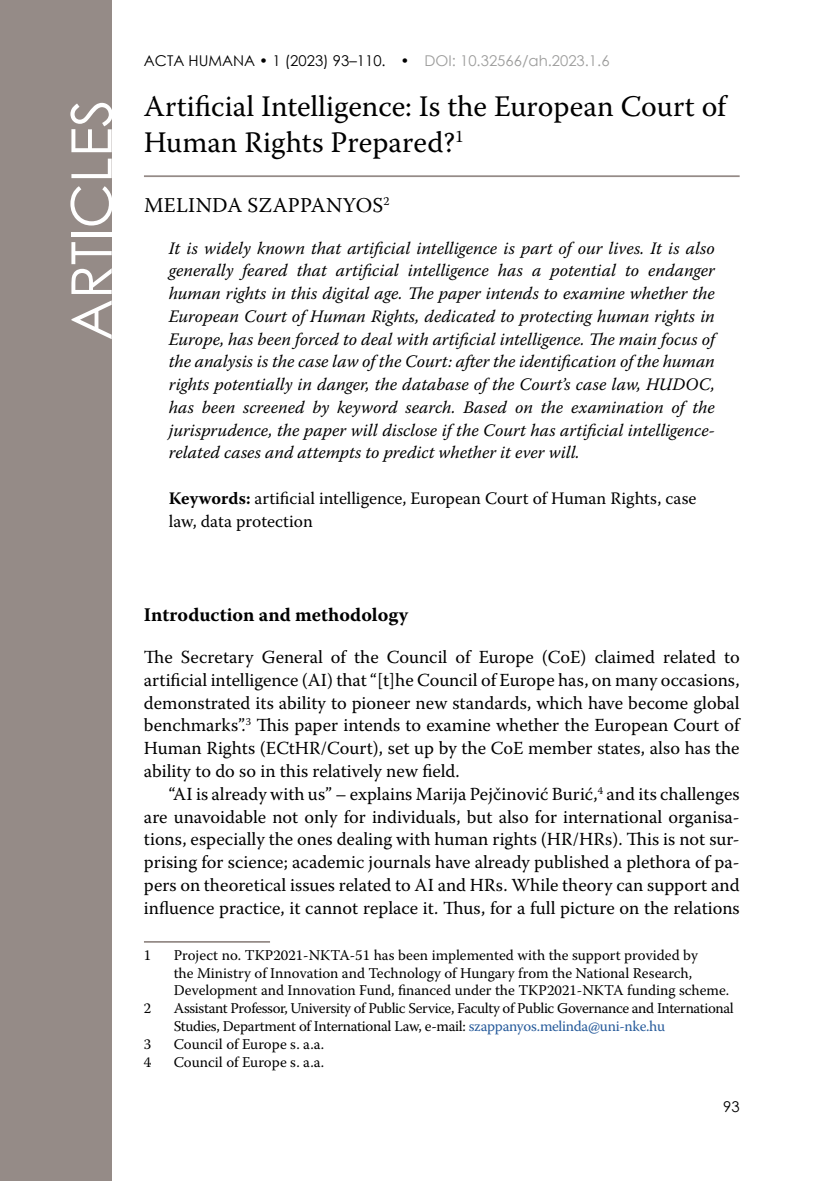
<style>
.page{position:relative;width:834px;height:1181px;background:#fff}
.page>*{position:absolute;margin:0;border:0;box-sizing:border-box;transform-origin:0 0}
.t1{font:56px "Century Gothic";color:#fff}
.t2{font:29.75px/35.7px "Warnock Pro";color:#000}
.t3{font:21px "Warnock Pro";letter-spacing:.015em;color:#000}
.t4{font:700 19.25px "Warnock Pro";color:#000}
.t5{font:18.38px/22.8px "Warnock Pro";color:#000;text-align:justify}
.t6{font:italic 17.5px/22.8px "Warnock Pro";color:#000;text-align:justify}
.t7{font:17.5px/22.8px "Warnock Pro";letter-spacing:-.01em;color:#000}
.t8{font:14.88px/17.8px "Warnock Pro";color:#000}
.t9{font:14.88px/17.8px "Warnock Pro";letter-spacing:-.025em;color:#000}
.t10{font:14.88px "Century Gothic";color:#000}
.s1{color:#9d9d9c}
.s2{font-weight:700}
.s3{color:#275b9b}
</style>
<div class="page">
<div style="left:0;top:0;width:112px;height:1181px;background:#958b87"></div>
<hr style="left:144px;top:175px;width:595px;height:2px;background:#958b87">
<hr style="left:144px;top:941px;width:126px;height:1px;background:#958b87">
<p class="t10" style="left:144px;top:50px;width:467px">ACTA HUMANA • 1 (2023) 93–110. • <span class="s1">DOI: 10.32566/ah.2023.1.6</span></p>
<h1 class="t1" style="left:52px;top:340px;width:243px;rotate:-90deg">ARTICLES</h1>
<h2 class="t2" style="left:144px;top:88px;width:586px">Artificial Intelligence: Is the European Court of<br>Human Rights Prepared?<sup>1</sup></h2>
<p class="t3" style="left:144px;top:192px;width:247px">MELINDA SZAPPANYOS<sup>2</sup></p>
<p class="t6" style="left:169px;top:236px;width:547px">It is widely known that artificial intelligence is part of our lives. It is also generally feared that artificial intelligence has a potential to endanger human rights in this digital age. The paper intends to examine whether the European Court of Human Rights, dedicated to protecting human rights in Europe, has been forced to deal with artificial intelligence. The main focus of the analysis is the case law of the Court: after the identification of the human rights potentially in danger, the database of the Court’s case law, HUDOC, has been screened by keyword search. Based on the examination of the jurisprudence, the paper will disclose if the Court has artificial intelligence&shy;related cases and attempts to predict whether it ever will.</p>
<p class="t7" style="left:169px;top:486px;width:529px"><span class="s2">Keywords:</span> artificial intelligence, European Court of Human Rights, case law, data protection</p>
<p class="t4" style="left:144px;top:603px;width:265px">Introduction and methodology</p>
<p class="t5" style="left:144px;top:645px;width:598px">The Secretary General of the Council of Europe (CoE) claimed related to artificial intelligence (AI) that “[t]he Council of Europe has, on many occasions, demonstrated its ability to pioneer new standards, which have become global benchmarks”. <sup>3</sup> This paper intends to examine whether the European Court of Human Rights (ECtHR/Court), set up by the CoE member states, also has the ability to do so in this relatively new field.</p>
<p class="t5" style="left:144px;top:782px;width:597px;text-indent:25px">“AI is already with us” – explains Marija Pejčinović Burić,<sup>4</sup> and its challenges are unavoidable not only for individuals, but also for international organisa&shy;tions, especially the ones dealing with human rights (HR/HRs). This is not sur&shy;prising for science; academic journals have already published a plethora of pa&shy;pers on theoretical issues related to AI and HRs. While theory can support and influence practice, it cannot replace it. Thus, for a full picture on the relations</p>
<p class="t8" style="left:144px;top:945px;width:9px">1</p>
<p class="t8" style="left:174px;top:945px;width:555px">Project no. TKP2021-NKTA-51 has been implemented with the support provided by<br>the Ministry of Innovation and Technology of Hungary from the National Research,<br>Development and Innovation Fund, financed under the TKP2021-NKTA funding scheme.</p>
<p class="t8" style="left:144px;top:999px;width:9px">2</p>
<p class="t9" style="left:174px;top:999px;width:561px">Assistant Professor, University of Public Service, Faculty of Public Governance and International<br>Studies, Department of International Law, e-mail: <span class="s3">szappanyos.melinda@uni-nke.hu</span></p>
<p class="t8" style="left:144px;top:1035px;width:9px">3</p>
<p class="t8" style="left:174px;top:1035px;width:150px">Council of Europe s. a.a.</p>
<p class="t8" style="left:144px;top:1052px;width:9px">4</p>
<p class="t8" style="left:174px;top:1052px;width:150px">Council of Europe s. a.a.</p>
<p class="t10" style="left:723px;top:1095px;width:18px">93</p>
</div>
